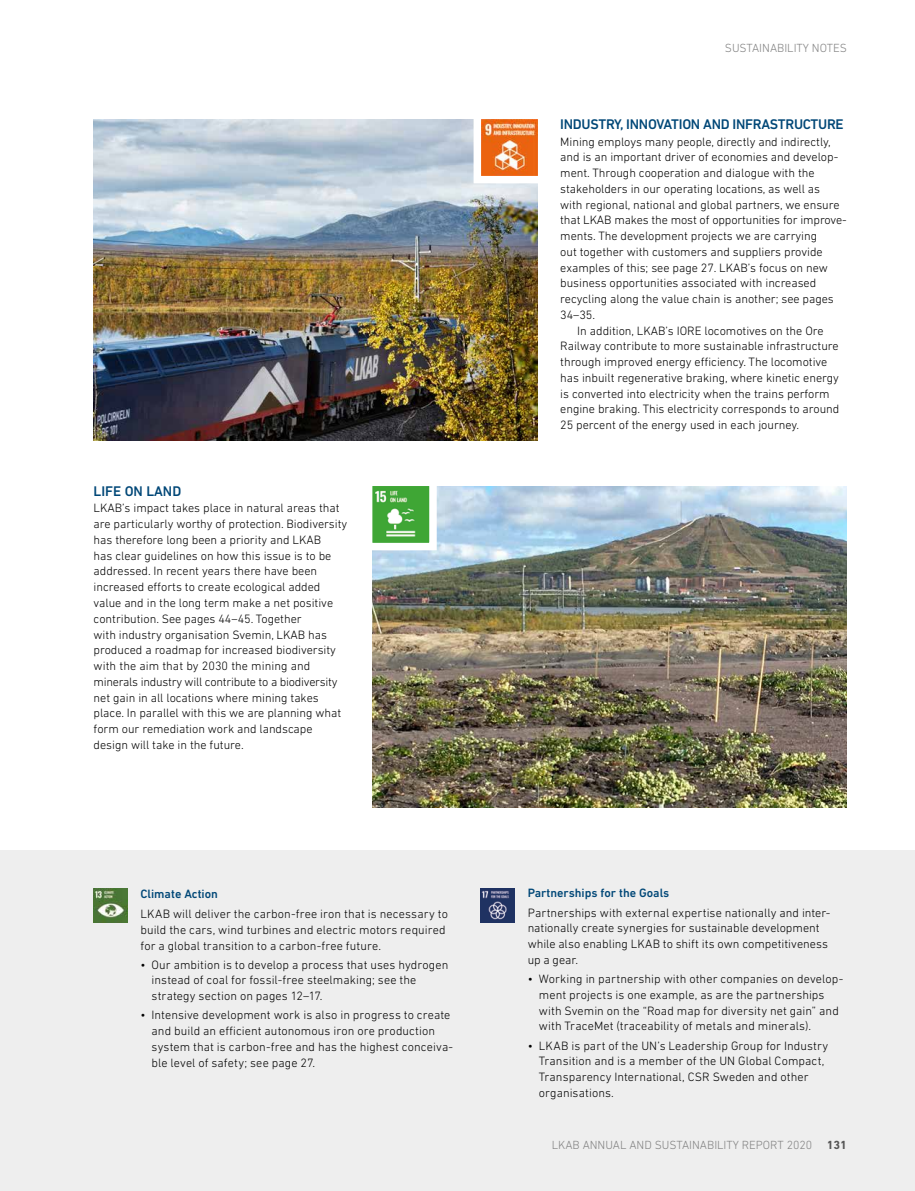
<style>
.page{position:relative;width:915px;height:1191px;background:#fff}
.page>*{position:absolute;margin:0;border:0;box-sizing:border-box;transform-origin:0 0}
.t1{font:500 14.25px "DIN Next LT Profor LKAB";letter-spacing:-.02em;color:#004777}
.t2{font:500 14.25px "DIN Next LT Profor LKAB";color:#004777}
.t3{font:300 12.3px/15.8px "DIN Next LT Profor LKAB";letter-spacing:-.005em;color:#000}
.t4{font:500 12.3px "DIN Next LT Profor LKAB";color:#004777}
.t5{font:300 12px "DIN Next LT Profor LKAB";color:#828282}
.s1{font-weight:700;color:#565656}
</style>
<div class="page">
<div style="left:0;top:850px;width:914px;height:341px;background:#eee"></div>
<img style="left:94px;top:119px;width:443px;height:322px">
<img style="left:372px;top:486px;width:474px;height:321px">
<img style="left:94px;top:888px;width:34px;height:34px">
<img style="left:480px;top:888px;width:34px;height:34px">
<svg style="left:469px;top:119px;width:69px;height:68px"></svg>
<svg style="left:372px;top:486px;width:68px;height:68px"></svg>
<p class="t2" style="left:94px;top:483px;width:89px">LIFE ON LAND</p>
<p class="t3" style="left:94px;top:500px;width:255px">LKAB’s impact takes place in natural areas that are particularly worthy of protection. Biodiversity has therefore long been a priority and LKAB<br>has clear guidelines on how this issue is to be addressed. In recent years there have been increased efforts to create ecological added value and in the long term make a net positive contribution. See pages 44–45. Together<br>with industry organisation Svemin, LKAB has produced a roadmap for increased biodiversity with the aim that by 2030 the mining and minerals industry will contribute to a biodiversity net gain in all locations where mining takes place. In parallel with this we are planning what form our remediation work and landscape design will take in the future.</p>
<p class="t4" style="left:140px;top:887px;width:79px">Climate Action</p>
<p class="t3" style="left:140px;top:906px;width:309px">LKAB will deliver the carbon-free iron that is necessary to build the cars, wind turbines and electric motors required for a global transition to a carbon-free future.</p>
<p class="t3" style="left:151px;top:956px;width:298px;text-indent:-11px">• Our ambition is to develop a process that uses hydrogen instead of coal for fossil-free steelmaking; see the strategy section on pages 12–17.</p>
<p class="t3" style="left:151px;top:1007px;width:303px;text-indent:-11px">• Intensive development work is also in progress to create and build an efficient autonomous iron ore production system that is carbon-free and has the highest conceiva&shy;ble level of safety; see page 27.</p>
<p class="t5" style="left:724px;top:41px;width:123px">SUSTAINABILITY NOTES</p>
<p class="t1" style="left:560px;top:116px;width:285px">INDUSTRY, INNOVATION AND INFRASTRUCTURE</p>
<p class="t3" style="left:560px;top:133px;width:272px">Mining employs many people, directly and indirectly,</p>
<p class="t3" style="left:560px;top:149px;width:279px">and is an important driver of economies and develop-</p>
<p class="t3" style="left:560px;top:165px;width:256px">ment. Through cooperation and dialogue with the</p>
<p class="t3" style="left:560px;top:181px;width:261px">stakeholders in our operating locations, as well as</p>
<p class="t3" style="left:560px;top:196px;width:281px">with regional, national and global partners, we ensure</p>
<p class="t3" style="left:560px;top:212px;width:288px">that LKAB makes the most of opportunities for improve-</p>
<p class="t3" style="left:560px;top:228px;width:258px">ments. The development projects we are carrying</p>
<p class="t3" style="left:560px;top:244px;width:264px">out together with customers and suppliers provide</p>
<p class="t3" style="left:560px;top:259px;width:269px">examples of this; see page 27. LKAB’s focus on new</p>
<p class="t3" style="left:560px;top:275px;width:257px">business opportunities associated with increased</p>
<p class="t3" style="left:560px;top:291px;width:275px">recycling along the value chain is another; see pages</p>
<p class="t3" style="left:560px;top:307px;width:36px">34–35.</p>
<p class="t3" style="left:577px;top:322px;width:248px">In addition, LKAB’s IORE locomotives on the Ore</p>
<p class="t3" style="left:560px;top:338px;width:280px">Railway contribute to more sustainable infrastructure</p>
<p class="t3" style="left:560px;top:354px;width:268px">through improved energy efficiency. The locomotive</p>
<p class="t3" style="left:560px;top:370px;width:280px">has inbuilt regenerative braking, where kinetic energy</p>
<p class="t3" style="left:560px;top:385px;width:271px">is converted into electricity when the trains perform</p>
<p class="t3" style="left:560px;top:401px;width:280px">engine braking. This electricity corresponds to around</p>
<p class="t3" style="left:560px;top:417px;width:240px">25 percent of the energy used in each journey.</p>
<p class="t4" style="left:527px;top:885px;width:143px">Partnerships for the Goals</p>
<p class="t3" style="left:527px;top:904px;width:304px">Partnerships with external expertise nationally and inter&shy;nationally create synergies for sustainable development while also enabling LKAB to shift its own competitiveness up a gear.</p>
<p class="t3" style="left:538px;top:971px;width:306px;text-indent:-11px">• Working in partnership with other companies on develop&shy;ment projects is one example, as are the partnerships with Svemin on the “Road map for diversity net gain” and with TraceMet (traceability of metals and minerals).</p>
<p class="t3" style="left:538px;top:1037px;width:291px;text-indent:-11px">• LKAB is part of the UN’s Leadership Group for Industry Transition and is a member of the UN Global Compact, Transparency International, CSR Sweden and other organisations.</p>
<p class="t5" style="left:551px;top:1138px;width:296px">LKAB ANNUAL AND SUSTAINABILITY REPORT 2020 <span class="s1">131</span></p>
</div>
